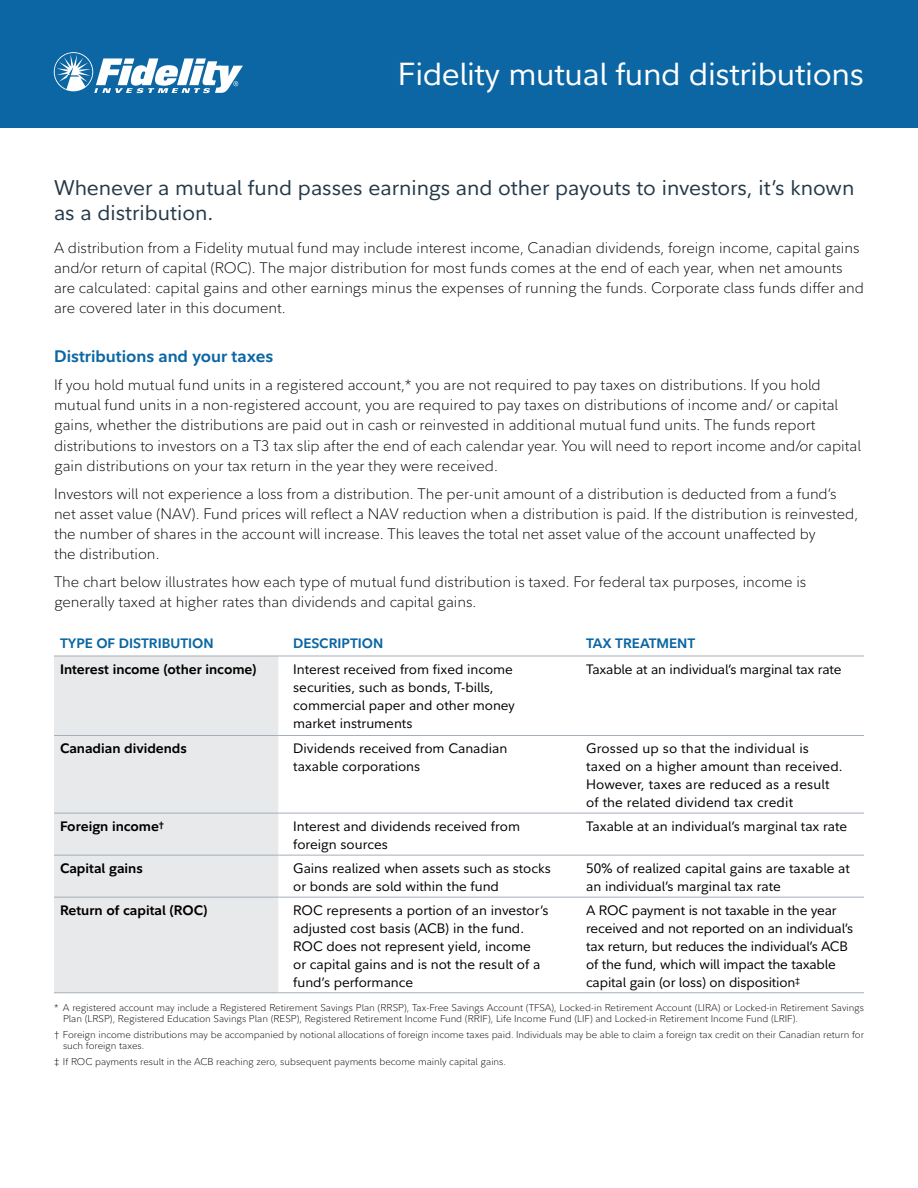
<style>
.page{position:relative;width:918px;height:1188px;background:#fff}
.page>*{position:absolute;margin:0;border:0;box-sizing:border-box;transform-origin:0 0}
.t1{font:31.5px "Fidelity Sans";letter-spacing:-.01em;color:#fff}
.t2{font:21px/25.5px "Fidelity Sans";color:#253948}
.t3{font:700 16.5px "Fidelity Sans";color:#0b66a3}
.t4{font:300 15px/20.2px "Fidelity Sans";color:#000}
.t5{font:13.5px/18px "Fidelity Sans";color:#000}
.t6{font:700 13.5px "Fidelity Sans";color:#000}
.t7{font:700 13.5px "Fidelity Sans";color:#0b66a3}
.t8{font:300 9.75px/10.5px "Fidelity Sans";color:#000}
</style>
<div class="page">
<div style="left:0;top:0;width:918px;height:128px;background:#0b66a3"></div>
<svg style="left:54px;top:52px;width:189px;height:41px"></svg>
<div style="left:54px;top:657px;width:224px;height:335px;background:#e8e9eb"></div>
<hr style="left:54px;top:656px;width:224px;height:1px;background:#a4afb9">
<hr style="left:278px;top:656px;width:293px;height:1px;background:#a4afb9">
<hr style="left:571px;top:656px;width:293px;height:1px;background:#a4afb9">
<hr style="left:54px;top:735px;width:224px;height:1px;background:#a4afb9">
<hr style="left:278px;top:735px;width:293px;height:1px;background:#a4afb9">
<hr style="left:571px;top:735px;width:293px;height:1px;background:#a4afb9">
<hr style="left:54px;top:813px;width:224px;height:1px;background:#a4afb9">
<hr style="left:278px;top:813px;width:293px;height:1px;background:#a4afb9">
<hr style="left:571px;top:813px;width:293px;height:1px;background:#a4afb9">
<hr style="left:54px;top:855px;width:224px;height:1px;background:#a4afb9">
<hr style="left:278px;top:855px;width:293px;height:1px;background:#a4afb9">
<hr style="left:571px;top:855px;width:293px;height:1px;background:#a4afb9">
<hr style="left:54px;top:897px;width:224px;height:1px;background:#a4afb9">
<hr style="left:278px;top:897px;width:293px;height:1px;background:#a4afb9">
<hr style="left:571px;top:897px;width:293px;height:1px;background:#a4afb9">
<hr style="left:54px;top:992px;width:224px;height:1px;background:#a4afb9">
<hr style="left:278px;top:992px;width:293px;height:1px;background:#a4afb9">
<hr style="left:571px;top:992px;width:293px;height:1px;background:#a4afb9">
<h1 class="t1" style="left:398px;top:53px;width:468px">Fidelity mutual fund distributions</h1>
<h2 class="t2" style="left:54px;top:175px;width:802px">Whenever a mutual fund passes earnings and other payouts to investors, it’s known as a distribution.</h2>
<p class="t4" style="left:54px;top:237px;width:811px">A distribution from a Fidelity mutual fund may include interest income, Canadian dividends, foreign income, capital gains and/or return of capital (ROC). The major distribution for most funds comes at the end of each year, when net amounts are calculated: capital gains and other earnings minus the expenses of running the funds. Corporate class funds differ and are covered later in this document.</p>
<p class="t3" style="left:54px;top:345px;width:221px">Distributions and your taxes</p>
<p class="t4" style="left:54px;top:375px;width:808px">If you hold mutual fund units in a registered account,* you are not required to pay taxes on distributions. If you hold mutual fund units in a non-registered account, you are required to pay taxes on distributions of income and/ or capital gains, whether the distributions are paid out in cash or reinvested in additional mutual fund units. The funds report distributions to investors on a T3 tax slip after the end of each calendar year. You will need to report income and/or capital gain distributions on your tax return in the year they were received.</p>
<p class="t4" style="left:54px;top:483px;width:806px">Investors will not experience a loss from a distribution. The per-unit amount of a distribution is deducted from a fund’s net asset value (NAV). Fund prices will reflect a NAV reduction when a distribution is paid. If the distribution is reinvested, the number of shares in the account will increase. This leaves the total net asset value of the account unaffected by<br>the distribution.</p>
<p class="t4" style="left:54px;top:572px;width:754px">The chart below illustrates how each type of mutual fund distribution is taxed. For federal tax purposes, income is generally taxed at higher rates than dividends and capital gains.</p>
<p class="t7" style="left:60px;top:634px;width:155px">TYPE OF DISTRIBUTION</p>
<p class="t7" style="left:293px;top:634px;width:92px">DESCRIPTION</p>
<p class="t7" style="left:586px;top:634px;width:111px">TAX TREATMENT</p>
<p class="t6" style="left:60px;top:660px;width:198px">Interest income (other income)</p>
<p class="t5" style="left:293px;top:660px;width:223px">Interest received from fixed income securities, such as bonds, T-bills, commercial paper and other money market instruments</p>
<p class="t5" style="left:586px;top:660px;width:257px">Taxable at an individual’s marginal tax rate</p>
<p class="t6" style="left:60px;top:739px;width:128px">Canadian dividends</p>
<p class="t5" style="left:293px;top:739px;width:216px">Dividends received from Canadian taxable corporations</p>
<p class="t5" style="left:586px;top:739px;width:258px">Grossed up so that the individual is taxed on a higher amount than received.<br>However, taxes are reduced as a result of the related dividend tax credit</p>
<p class="t6" style="left:60px;top:817px;width:106px">Foreign income<sup>†</sup></p>
<p class="t5" style="left:293px;top:817px;width:228px">Interest and dividends received from foreign sources</p>
<p class="t5" style="left:586px;top:817px;width:263px">Taxable at an individual’s marginal tax rate</p>
<p class="t6" style="left:60px;top:859px;width:84px">Capital gains</p>
<p class="t5" style="left:293px;top:859px;width:259px">Gains realized when assets such as stocks or bonds are sold within the fund</p>
<p class="t5" style="left:586px;top:859px;width:265px">50% of realized capital gains are taxable at an individual’s marginal tax rate</p>
<p class="t6" style="left:60px;top:901px;width:149px">Return of capital (ROC)</p>
<p class="t5" style="left:293px;top:901px;width:257px">ROC represents a portion of an investor’s adjusted cost basis (ACB) in the fund.<br>ROC does not represent yield, income<br>or capital gains and is not the result of a fund’s performance</p>
<p class="t5" style="left:586px;top:901px;width:269px">A ROC payment is not taxable in the year received and not reported on an individual’s tax return, but reduces the individual’s ACB of the fund, which will impact the taxable capital gain (or loss) on disposition<sup>‡</sup></p>
<p class="t8" style="left:63px;top:1003px;width:803px;text-indent:-9px">* A registered account may include a Registered Retirement Savings Plan (RRSP), Tax-Free Savings Account (TFSA), Locked-in Retirement Account (LIRA) or Locked-in Retirement Savings<br>Plan (LRSP), Registered Education Savings Plan (RESP), Registered Retirement Income Fund (RRIF), Life Income Fund (LIF) and Locked-in Retirement Income Fund (LRIF).</p>
<p class="t8" style="left:63px;top:1030px;width:802px;text-indent:-9px">† Foreign income distributions may be accompanied by notional allocations of foreign income taxes paid. Individuals may be able to claim a foreign tax credit on their Canadian return for such foreign taxes.</p>
<p class="t8" style="left:54px;top:1057px;width:454px">‡ If ROC payments result in the ACB reaching zero, subsequent payments become mainly capital gains.</p>
</div>
